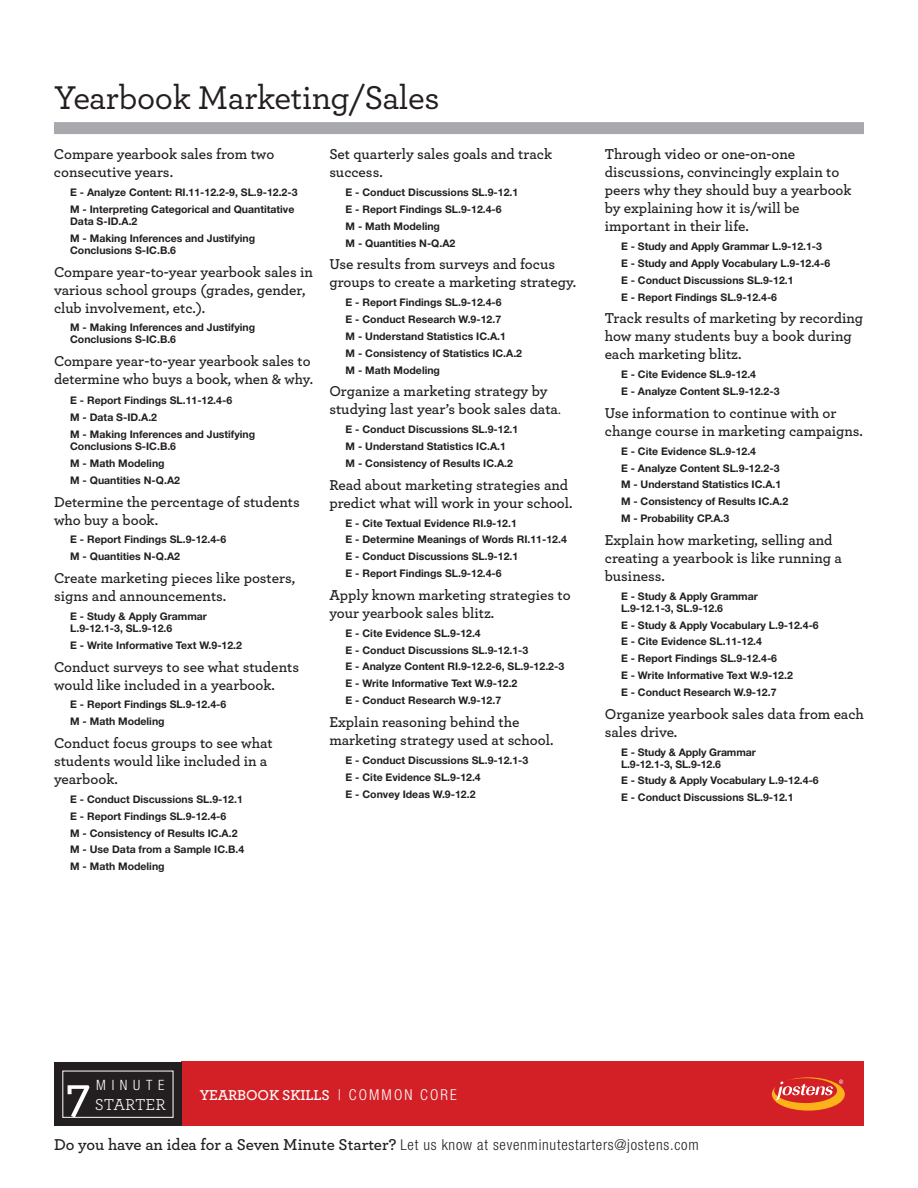
<style>
.page{position:relative;width:918px;height:1188px;background:#fff}
.page>*{position:absolute;margin:0;border:0;box-sizing:border-box;transform-origin:0 0}
.t1{font:600 50.85px "Archer";color:#fff}
.t2{font:500 34.5px "Archer";letter-spacing:-.01em;color:#231f20}
.t3{font:16.65px "Archer";letter-spacing:-.01em;color:#fff}
.t4{font:600 15px/18px "Archer";color:#231f20}
.t5{font:300 condensed 15px "Helvetica Neue";letter-spacing:.05em;color:#231f20}
.t6{font:600 15px "Archer";letter-spacing:-.01em;color:#fff}
.t7{font:300 condensed 14.25px "Helvetica Neue";letter-spacing:.4em;color:#fff}
.t8{font:700 10.5px/16.8px "Helvetica Neue";color:#231f20}
.s1{font-weight:400}
.s2{font-family:"Helvetica Neue";font-weight:300;font-stretch:condensed}
.s3{font-family:"Archer";font-weight:600;font-stretch:normal;font-size:16.5px}
</style>
<div class="page">
<div style="left:181px;top:1062px;width:683px;height:64px;background:#d32026"></div>
<svg style="left:772px;top:1077px;width:73px;height:34px"></svg>
<div style="left:54px;top:1062px;width:128px;height:64px;background:#231f20"></div>
<div style="left:63px;top:1071px;width:110px;height:47px;border:1px solid #fff"></div>
<div style="left:54px;top:122px;width:810px;height:12px;background:#a8a9ad"></div>
<h2 class="t2" style="left:54px;top:75px;width:387px">Yearbook Marketing/Sales</h2>
<h3 class="t4" style="left:54px;top:144px;width:222px">Compare yearbook sales from two consecutive years.</h3>
<p class="t8" style="left:70px;top:184px;width:229px">E - Analyze Content: RI.11-12.2-9, SL.9-12.2-3<br>M - Interpreting Categorical and Quantitative</p>
<p class="t8" style="left:70px;top:212px;width:187px">Data S-ID.A.2<br>M - Making Inferences and Justifying</p>
<p class="t8" style="left:70px;top:241px;width:107px">Conclusions S-IC.B.6</p>
<h3 class="t4" style="left:54px;top:262px;width:260px">Compare year-to-year yearbook sales in various school groups (grades, gender, club involvement, etc.).</h3>
<p class="t8" style="left:70px;top:321px;width:187px;line-height:12px">M - Making Inferences and Justifying<br>Conclusions S-IC.B.6</p>
<h3 class="t4" style="left:54px;top:351px;width:261px">Compare year-to-year yearbook sales to determine who buys a book, when &amp; why.</h3>
<p class="t8" style="left:70px;top:392px;width:187px">E - Report Findings SL.11-12.4-6<br>M - Data S-ID.A.2<br>M - Making Inferences and Justifying</p>
<p class="t8" style="left:70px;top:438px;width:111px">Conclusions S-IC.B.6<br>M - Math Modeling<br>M - Quantities N-Q.A2</p>
<h3 class="t4" style="left:54px;top:492px;width:247px">Determine the percentage of students who buy a book.</h3>
<p class="t8" style="left:70px;top:531px;width:158px">E - Report Findings SL.9-12.4-6<br>M - Quantities N-Q.A2</p>
<h3 class="t4" style="left:54px;top:568px;width:243px">Create marketing pieces like posters, signs and announcements.</h3>
<p class="t8" style="left:70px;top:610px;width:138px;line-height:12px">E - Study &amp; Apply Grammar<br>L.9-12.1-3, SL.9-12.6</p>
<p class="t8" style="left:70px;top:636px;width:173px">E - Write Informative Text W.9-12.2</p>
<h3 class="t4" style="left:54px;top:657px;width:247px">Conduct surveys to see what students would like included in a yearbook.</h3>
<p class="t8" style="left:70px;top:696px;width:158px">E - Report Findings SL.9-12.4-6<br>M - Math Modeling</p>
<h3 class="t4" style="left:54px;top:733px;width:220px">Conduct focus groups to see what students would like included in a yearbook.</h3>
<p class="t8" style="left:70px;top:791px;width:176px">E - Conduct Discussions SL.9-12.1<br>E - Report Findings SL.9-12.4-6<br>M - Consistency of Results IC.A.2<br>M - Use Data from a Sample IC.B.4<br>M - Math Modeling</p>
<h3 class="t4" style="left:329px;top:144px;width:224px">Set quarterly sales goals and track success.</h3>
<p class="t8" style="left:346px;top:184px;width:174px">E - Conduct Discussions SL.9-12.1<br>E - Report Findings SL.9-12.4-6<br>M - Math Modeling<br>M - Quantities N-Q.A2</p>
<h3 class="t4" style="left:329px;top:255px;width:248px">Use results from surveys and focus groups to create a marketing strategy.</h3>
<p class="t8" style="left:346px;top:294px;width:178px">E - Report Findings SL.9-12.4-6<br>E - Conduct Research W.9-12.7<br>M - Understand Statistics IC.A.1<br>M - Consistency of Statistics IC.A.2<br>M - Math Modeling</p>
<h3 class="t4" style="left:329px;top:382px;width:233px">Organize a marketing strategy by studying last year’s book sales data<span class="s1">.</span></h3>
<p class="t8" style="left:346px;top:421px;width:174px">E - Conduct Discussions SL.9-12.1<br>M - Understand Statistics IC.A.1<br>M - Consistency of Results IC.A.2</p>
<h3 class="t4" style="left:329px;top:475px;width:245px">Read about marketing strategies and predict what will work in your school.</h3>
<p class="t8" style="left:346px;top:514px;width:223px">E - Cite Textual Evidence RI.9-12.1<br>E - Determine Meanings of Words RI.11-12.4<br>E - Conduct Discussions SL.9-12.1<br>E - Report Findings SL.9-12.4-6</p>
<h3 class="t4" style="left:329px;top:585px;width:243px">Apply known marketing strategies to your yearbook sales blitz.</h3>
<p class="t8" style="left:346px;top:624px;width:220px">E - Cite Evidence SL.9-12.4<br>E - Conduct Discussions SL.9-12.1-3<br>E - Analyze Content RI.9-12.2-6, SL.9-12.2-3<br>E - Write Informative Text W.9-12.2<br>E - Conduct Research W.9-12.7</p>
<h3 class="t4" style="left:329px;top:712px;width:226px">Explain reasoning behind the marketing strategy used at school.</h3>
<p class="t8" style="left:346px;top:751px;width:184px">E - Conduct Discussions SL.9-12.1-3<br>E - Cite Evidence SL.9-12.4<br>E - Convey Ideas W.9-12.2</p>
<h3 class="t4" style="left:605px;top:144px;width:248px">Through video or one-on-one discussions, convincingly explain to peers why they should buy a yearbook by explaining how it is/will be important in their life.</h3>
<p class="t8" style="left:621px;top:238px;width:211px">E - Study and Apply Grammar L.9-12.1-3<br>E - Study and Apply Vocabulary L.9-12.4-6<br>E - Conduct Discussions SL.9-12.1<br>E - Report Findings SL.9-12.4-6</p>
<h3 class="t4" style="left:605px;top:309px;width:260px">Track results of marketing by recording how many students buy a book during each marketing blitz.</h3>
<p class="t8" style="left:621px;top:366px;width:160px">E - Cite Evidence SL.9-12.4<br>E - Analyze Content SL.9-12.2-3</p>
<h3 class="t4" style="left:605px;top:403px;width:260px">Use information to continue with or change course in marketing campaigns.</h3>
<p class="t8" style="left:621px;top:442px;width:169px">E - Cite Evidence SL.9-12.4<br>E - Analyze Content SL.9-12.2-3<br>M - Understand Statistics IC.A.1<br>M - Consistency of Results IC.A.2<br>M - Probability CP.A.3</p>
<h3 class="t4" style="left:605px;top:530px;width:239px">Explain how marketing, selling and creating a yearbook is like running a business.</h3>
<p class="t8" style="left:621px;top:590px;width:138px;line-height:12px">E - Study &amp; Apply Grammar<br>L.9-12.1-3, SL.9-12.6</p>
<p class="t8" style="left:621px;top:616px;width:199px">E - Study &amp; Apply Vocabulary L.9-12.4-6<br>E - Cite Evidence SL.11-12.4<br>E - Report Findings SL.9-12.4-6<br>E - Write Informative Text W.9-12.2<br>E - Conduct Research W.9-12.7</p>
<h3 class="t4" style="left:605px;top:704px;width:261px">Organize yearbook sales data from each sales drive.</h3>
<p class="t8" style="left:621px;top:746px;width:136px;line-height:12px">E - Study &amp; Apply Grammar<br>L.9-12.1-3, SL.9-12.6</p>
<p class="t8" style="left:621px;top:772px;width:199px">E - Study &amp; Apply Vocabulary L.9-12.4-6<br>E - Conduct Discussions SL.9-12.1</p>
<h3 class="t7" style="left:96px;top:1077px;width:70px">minute</h3>
<h1 class="t1" style="left:66px;top:1057px;width:27px">7</h1>
<h3 class="t6" style="left:200px;top:1083px;width:259px">yearbook skills <span class="s2">| common core</span></h3>
<h3 class="t3" style="left:95px;top:1093px;width:72px">STARTER</h3>
<h3 class="t5" style="left:54px;top:1136px;width:646px"><span class="s3">Do you have an idea for a Seven Minute Starter?</span> Let us know at sevenminutestarters@jostens.com</h3>
</div>
